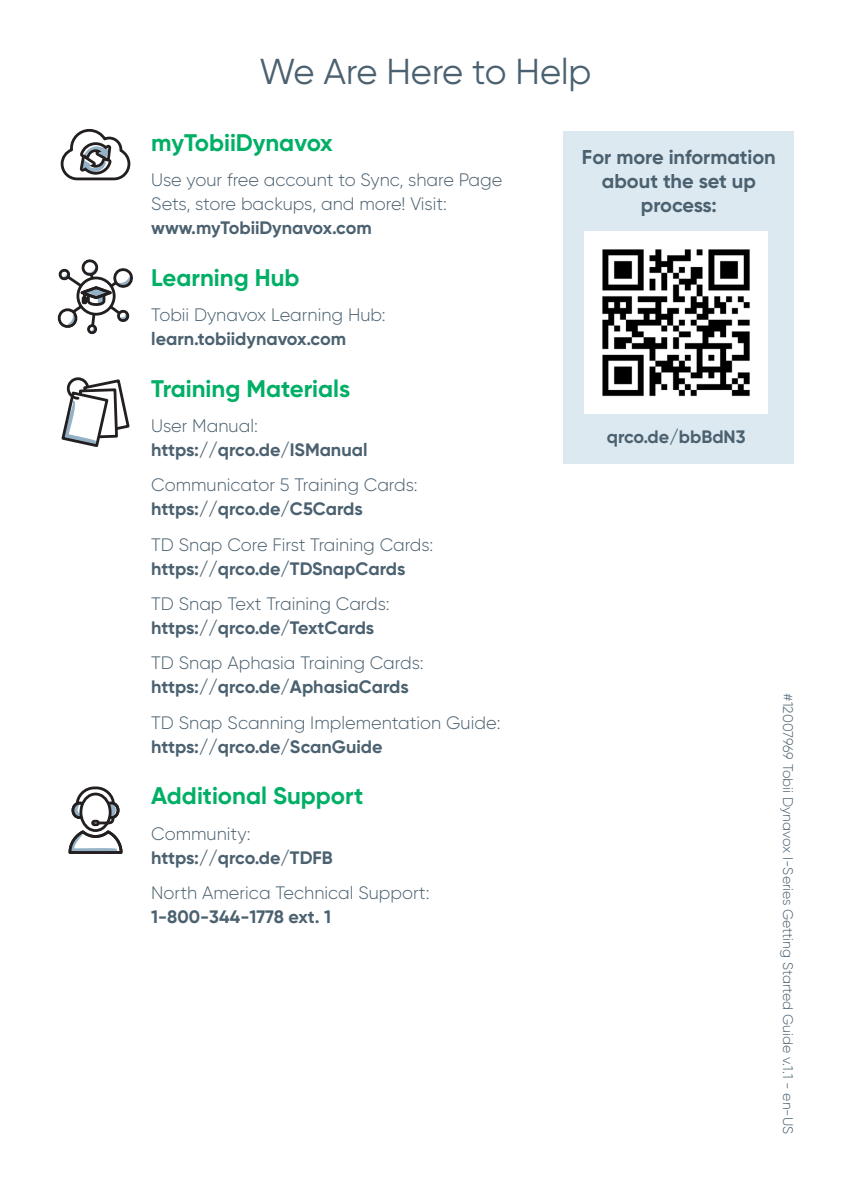
<style>
.page{position:relative;width:851px;height:1191px;background:#fff}
.page>*{position:absolute;margin:0;border:0;box-sizing:border-box;transform-origin:0 0}
.Section_Title{font:36px "Gilroy";color:#4b6170}
.Subhead_1{font:700 24px "Gilroy";color:#00af66}
.Subhead_2{font:700 20px/24px "Gilroy";color:#4b6170;text-align:center}
.Paragraph_1{font:300 18px/24px "Gilroy";color:#4b6170}
.Paragraph_1-2{font:700 18px/24px "Gilroy";color:#4b6170}
.Paragraph_1-3{font:300 14px "Gilroy";color:#4b6170}
.s1{font-weight:700}
.s2{font-weight:300}
</style>
<div class="page">
<div style="left:563px;top:132px;width:231px;height:331px;background:#dce9f0"></div>
<img style="left:584px;top:231px;width:183px;height:183px">
<svg style="left:68px;top:786px;width:55px;height:68px"></svg>
<svg style="left:57px;top:259px;width:76px;height:75px"></svg>
<svg style="left:60px;top:129px;width:70px;height:51px"></svg>
<svg style="left:61px;top:377px;width:69px;height:70px"></svg>
<p class="Section_Title" style="left:259px;top:50px;width:333px">We Are Here to Help</p>
<p class="Subhead_1" style="left:151px;top:127px;width:183px">myTobiiDynavox</p>
<p class="Paragraph_1" style="left:151px;top:168px;width:353px">Use your free account to Sync, share Page<br>Sets, store backups, and more! Visit: <span class="s1">www.myTobiiDynavox.com</span></p>
<p class="Subhead_1" style="left:151px;top:262px;width:150px">Learning Hub</p>
<p class="Paragraph_1" style="left:151px;top:302px;width:236px">Tobii Dynavox Learning Hub: <span class="s1">learn.tobiidynavox.com</span></p>
<p class="Subhead_1" style="left:151px;top:373px;width:200px">Training Materials</p>
<p class="Paragraph_1-2" style="left:151px;top:413px;width:218px"><span class="s2">User Manual: </span>https://qrco.de/ISManual</p>
<p class="Paragraph_1" style="left:151px;top:473px;width:268px">Communicator 5 Training Cards: <span class="s1">https://qrco.de/C5Cards</span></p>
<p class="Paragraph_1" style="left:151px;top:532px;width:284px">TD Snap Core First Training Cards: <span class="s1">https://qrco.de/TDSnapCards</span></p>
<p class="Paragraph_1-2" style="left:151px;top:591px;width:240px"><span class="s2">TD Snap Text Training Cards: </span>https://qrco.de/TextCards</p>
<p class="Paragraph_1-2" style="left:151px;top:651px;width:274px"><span class="s2">TD Snap Aphasia Training Cards: </span>https://qrco.de/AphasiaCards</p>
<p class="Paragraph_1" style="left:151px;top:710px;width:351px">TD Snap Scanning Implementation Guide: <span class="s1">https://qrco.de/ScanGuide</span></p>
<p class="Subhead_1" style="left:151px;top:781px;width:213px">Additional Support</p>
<p class="Paragraph_1-2" style="left:151px;top:821px;width:183px"><span class="s2">Community: </span>https://qrco.de/TDFB</p>
<p class="Paragraph_1" style="left:151px;top:880px;width:280px">North America Technical Support:<br><span class="s1">1-800-344-1778 ext. 1</span></p>
<p class="Subhead_2" style="left:582px;top:145px;width:195px">For more information about the set up process:</p>
<p class="Paragraph_1-2" style="left:606px;top:424px;width:140px">qrco.de/bbBdN3</p>
<p class="Paragraph_1-3" style="left:796px;top:693px;width:442px;rotate:90deg">#12007969 Tobii Dynavox I-Series Getting Started Guide v.1.1 - en-US</p>
</div>
